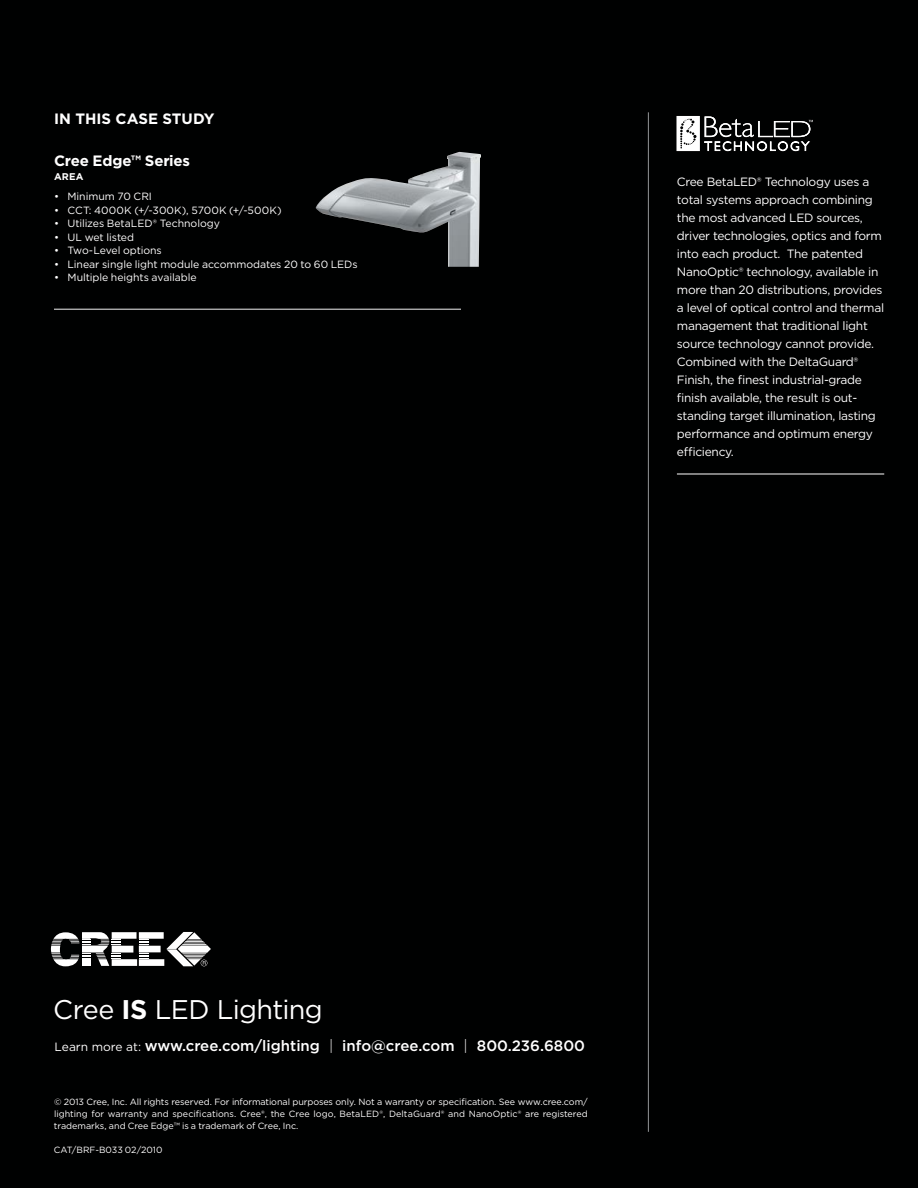
<style>
.page{position:relative;width:918px;height:1188px;background:#000101}
.page>*{position:absolute;margin:0;border:0;box-sizing:border-box;transform-origin:0 0}
.t1{font:27px "Gotham";letter-spacing:-.025em;color:#fff}
.t2{font:500 15px "Gotham";color:#fff}
.t3{font:700 15px "Gotham";letter-spacing:-.01em;color:#fff}
.t4{font:12px/18px "Gotham";letter-spacing:-.025em;color:#fff}
.t5{font:10.5px "Gotham";letter-spacing:-.005em;color:#fff}
.t6{font:10.5px "Gotham";letter-spacing:.015em;color:#fff}
.t7{font:700 9.75px "Gotham";color:#fff}
.t8{font:9px/12px "Gotham";color:#fff;text-align:justify}
.s1{font-weight:700}
.s2{font-weight:400;font-size:12px}
.s3{font-weight:300}
</style>
<div class="page">
<svg style="left:51px;top:932px;width:160px;height:34px"></svg>
<hr style="left:54px;top:309px;width:407px;height:1px;background:#f1f1f2">
<hr style="left:677px;top:474px;width:207px;height:1px;background:#fff">
<hr style="left:648px;top:112px;width:1px;height:1020px;background:#939598">
<img style="left:315px;top:152px;width:166px;height:115px">
<svg style="left:676px;top:116px;width:137px;height:35px"></svg>
<p class="t3" style="left:54px;top:109px;width:162px">IN THIS CASE STUDY</p>
<p class="t3" style="left:54px;top:151px;width:137px">Cree Edge™ Series</p>
<p class="t7" style="left:54px;top:170px;width:23px">area</p>
<p class="t5" style="left:54px;top:190px;width:100px">• Minimum 70 CRI</p>
<p class="t6" style="left:54px;top:203px;width:229px">• CCT: 4000K (+/-300K), 5700K (+/-500K)</p>
<p class="t5" style="left:54px;top:217px;width:167px">• Utilizes BetaLED® Technology</p>
<p class="t5" style="left:54px;top:230px;width:82px">• UL wet listed</p>
<p class="t5" style="left:54px;top:244px;width:109px">• Two-Level options</p>
<p class="t5" style="left:54px;top:257px;width:305px">• Linear single light module accommodates 20 to 60 LEDs</p>
<p class="t5" style="left:54px;top:271px;width:144px">• Multiple heights available</p>
<p class="t4" style="left:677px;top:173px;width:209px">Cree BetaLED® Technology uses a total systems approach combining the most advanced LED sources, driver technologies, optics and form into each product. The patented NanoOptic® technology, available in more than 20 distributions, provides a level of optical control and thermal management that traditional light source technology cannot provide.<br>Combined with the DeltaGuard® Finish, the finest industrial-grade finish available, the result is out&shy;standing target illumination, lasting performance and optimum energy efficiency.</p>
<h1 class="t1" style="left:53px;top:992px;width:271px">Cree <span class="s1">IS</span> LED Lighting</h1>
<p class="t2" style="left:55px;top:1036px;width:532px"><span class="s2">Learn more at:</span> www.cree.com/lighting <span class="s3">|</span> info@cree.com <span class="s3">|</span> 800.236.6800</p>
<p class="t8" style="left:54px;top:1095px;width:535px">© 2013 Cree, Inc. All rights reserved. For informational purposes only. Not a warranty or specification. See www.cree.com/ lighting for warranty and specifications. Cree®, the Cree logo, BetaLED<span class="s3">®</span>, DeltaGuard® and NanoOptic® are registered trademarks, and Cree Edge™ is a trademark of Cree, Inc.</p>
<p class="t8" style="left:54px;top:1143px;width:110px">CAT/BRF-B033 02/2010</p>
</div>
